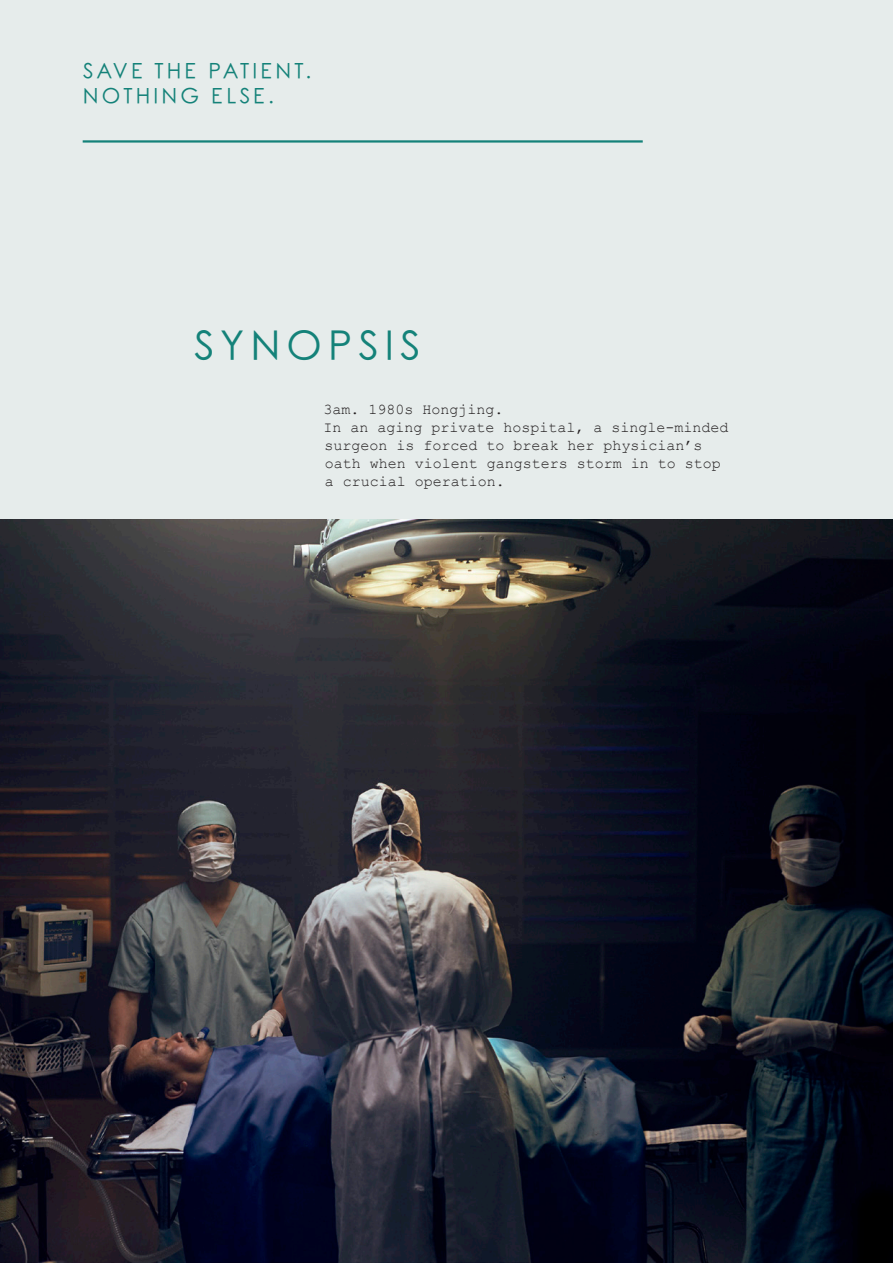
<style>
.page{position:relative;width:893px;height:1263px;background:#e6eceb}
.page>*{position:absolute;margin:0;border:0;box-sizing:border-box;transform-origin:0 0}
.t1{font:40.5px "Rounded Elegance";letter-spacing:.15em;color:#148279}
.t2{font:21.3px/24.8px "Rounded Elegance";letter-spacing:.15em;color:#148279}
.t3{font:15px/18px "Courier New";color:#231f20}
</style>
<div class="page">
<img style="left:0;top:520px;width:893px;height:743px">
<hr style="left:83px;top:140px;width:560px;height:3px;background:#148279">
<p class="t2" style="left:83px;top:61px;width:230px">SAVE THE PATIENT.<br>NOTHING ELSE.</p>
<p class="t1" style="left:194px;top:322px;width:228px">SYNOPSIS</p>
<p class="t3" style="left:323px;top:400px;width:407px">3am. 1980s Hongjing.<br>In an aging private hospital, a single-minded surgeon is forced to break her physician’s oath when violent gangsters storm in to stop a crucial operation.</p>
</div>
